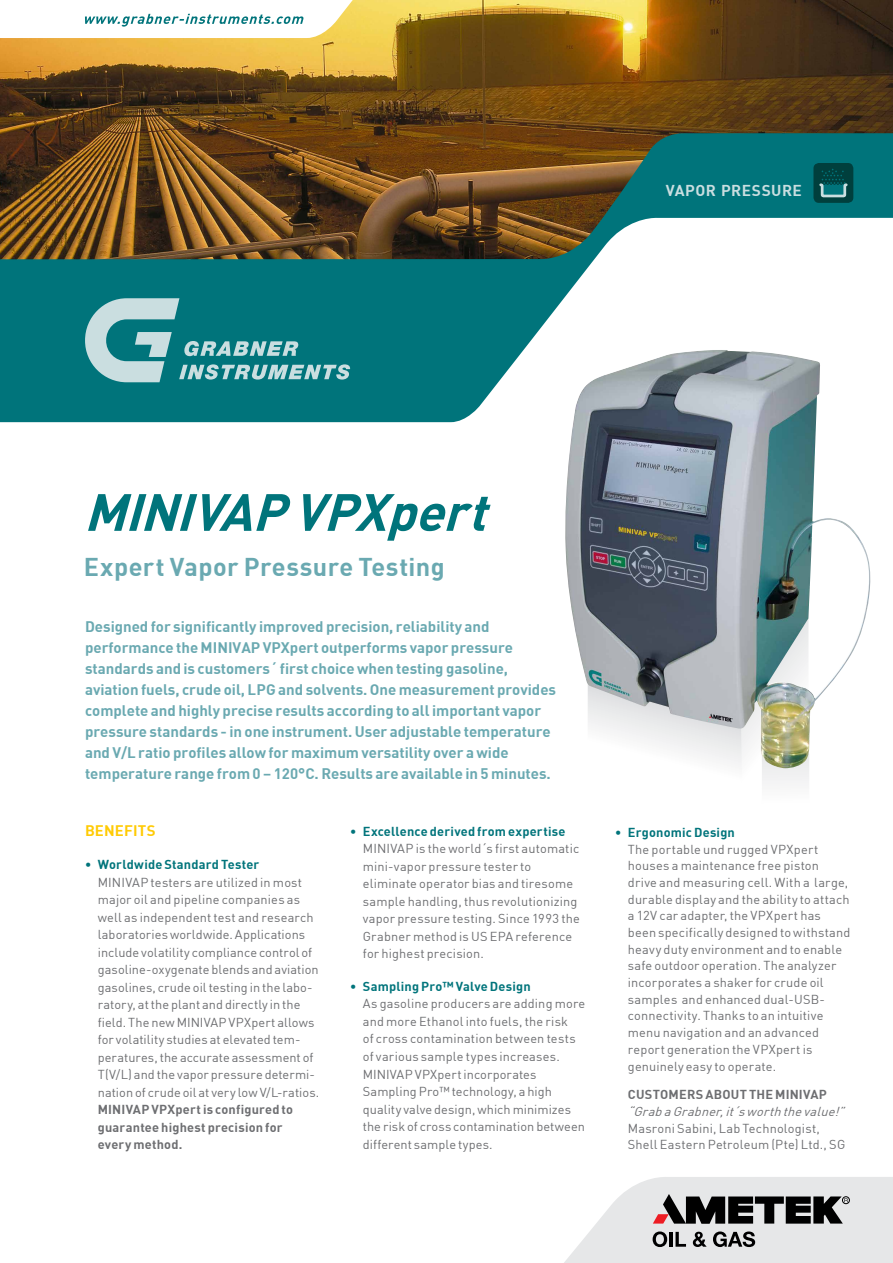
<style>
.page{position:relative;width:893px;height:1263px;background:#fff}
.page>*{position:absolute;margin:0;border:0;box-sizing:border-box;transform-origin:0 0}
.t1{font:italic 700 51.6px "DIN";color:#00747b}
.t2{font:700 25.2px "DIN";letter-spacing:.02em;color:#6aa9b1}
.t3{font:700 15.45px "DIN";letter-spacing:.03em;color:#cadee0}
.t4{font:700 15px/21px "DIN";color:#6aa9b1}
.t5{font:700 15px "DIN";letter-spacing:.005em;color:#ffcb05}
.t6{font:12.75px/17.5px "DIN";letter-spacing:.01em;color:#6d6e71}
.t7{font:700 12.75px "DIN";letter-spacing:.015em;color:#00747b}
.t8{font:700 12.75px/17.5px "DIN";letter-spacing:.015em;color:#6d6e71}
.t9{font:italic 12.75px "DIN";color:#6d6e71}
</style>
<div class="page">
<svg style="left:762px;top:768px;width:47px;height:16px"></svg>
<img style="left:0;top:0;width:893px;height:133px">
<svg style="left:0;top:0;width:363px;height:38px"></svg>
<svg style="left:0;top:133px;width:893px;height:289px"></svg>
<div style="left:813px;top:163px;width:40px;height:40px;background:#003f3d;border-radius:5px"></div>
<svg style="left:819px;top:169px;width:29px;height:29px"></svg>
<svg style="left:85px;top:298px;width:265px;height:84px;background:#3e949a"></svg>
<img style="left:563px;top:350px;width:311px;height:418px">
<svg style="left:564px;top:1177px;width:329px;height:86px;background:#c6c6c7"></svg>
<p class="t3" style="left:666px;top:180px;width:138px">VAPOR PRESSURE</p>
<h1 class="t1" style="left:84px;top:478px;width:421px">MINIVAPVPXpert</h1>
<h2 class="t2" style="left:84px;top:550px;width:363px">Expert Vapor Pressure Testing</h2>
<p class="t4" style="left:85px;top:615px;width:473px">Designed for significantly improved precision, reliability and performance the MINIVAP VPXpert outperforms vapor pressure standards and is customers´ first choice when testing gasoline, aviation fuels, crude oil, LPG and solvents. One measurement provides complete and highly precise results according to all important vapor pressure standards - in one instrument. User adjustable temperature and V/L ratio profiles allow for maximum versatility over a wide temperature range from 0 – 120°C. Results are available in 5 minutes.</p>
<p class="t5" style="left:85px;top:821px;width:72px">BENEFITS</p>
<p class="t7" style="left:85px;top:856px;width:176px">• Worldwide Standard Tester</p>
<p class="t6" style="left:98px;top:873px;width:223px">MINIVAP testers are utilized in most major oil and pipeline companies as well as independent test and research laboratories worldwide. Applications include volatility compliance control of gasoline-oxygenate blends and aviation gasolines, crude oil testing in the labo&shy;ratory, at the plant and directly in the field. The new MINIVAP VPXpert allows for volatility studies at elevated tem&shy;peratures, the accurate assessment of T(V/L) and the vapor pressure determi&shy;nation of crude oil at very low V/L-ratios.</p>
<p class="t8" style="left:98px;top:1100px;width:197px">MINIVAP VPXpert is configured to guarantee highest precision for every method.</p>
<p class="t7" style="left:350px;top:823px;width:217px">• Excellence derived from expertise</p>
<p class="t6" style="left:363px;top:839px;width:218px">MINIVAP is the world´s first automatic mini-vapor pressure tester to eliminate operator bias and tiresome sample handling, thus revolutionizing vapor pressure testing. Since 1993 the Grabner method is US EPA reference for highest precision.</p>
<p class="t7" style="left:350px;top:978px;width:182px">• Sampling Pro™ Valve Design</p>
<p class="t6" style="left:363px;top:995px;width:224px">As gasoline producers are adding more and more Ethanol into fuels, the risk<br>of cross contamination between tests of various sample types increases.<br>MINIVAP VPXpert incorporates Sampling Pro™ technology, a high quality valve design, which minimizes the risk of cross contamination between different sample types.</p>
<p class="t7" style="left:615px;top:824px;width:121px">• Ergonomic Design</p>
<p class="t6" style="left:628px;top:840px;width:224px;line-height:16.6px">The portable und rugged VPXpert houses a maintenance free piston drive and measuring cell. With a large, durable display and the ability to attach a 12V car adapter, the VPXpert has been specifically designed to withstand heavy duty environment and to enable safe outdoor operation. The analyzer incorporates a shaker for crude oil samples and enhanced dual-USB&shy;connectivity. Thanks to an intuitive menu navigation and an advanced report generation the VPXpert is genuinely easy to operate.</p>
<p class="t8" style="left:628px;top:1085px;width:200px">CUSTOMERS ABOUT THE MINIVAP</p>
<p class="t9" style="left:628px;top:1103px;width:222px">“GrabaGrabner,it´sworththevalue!”</p>
<p class="t6" style="left:628px;top:1119px;width:219px;line-height:16.6px">Masroni Sabini, Lab Technologist,<br>Shell Eastern Petroleum (Pte) Ltd., SG</p>
</div>
